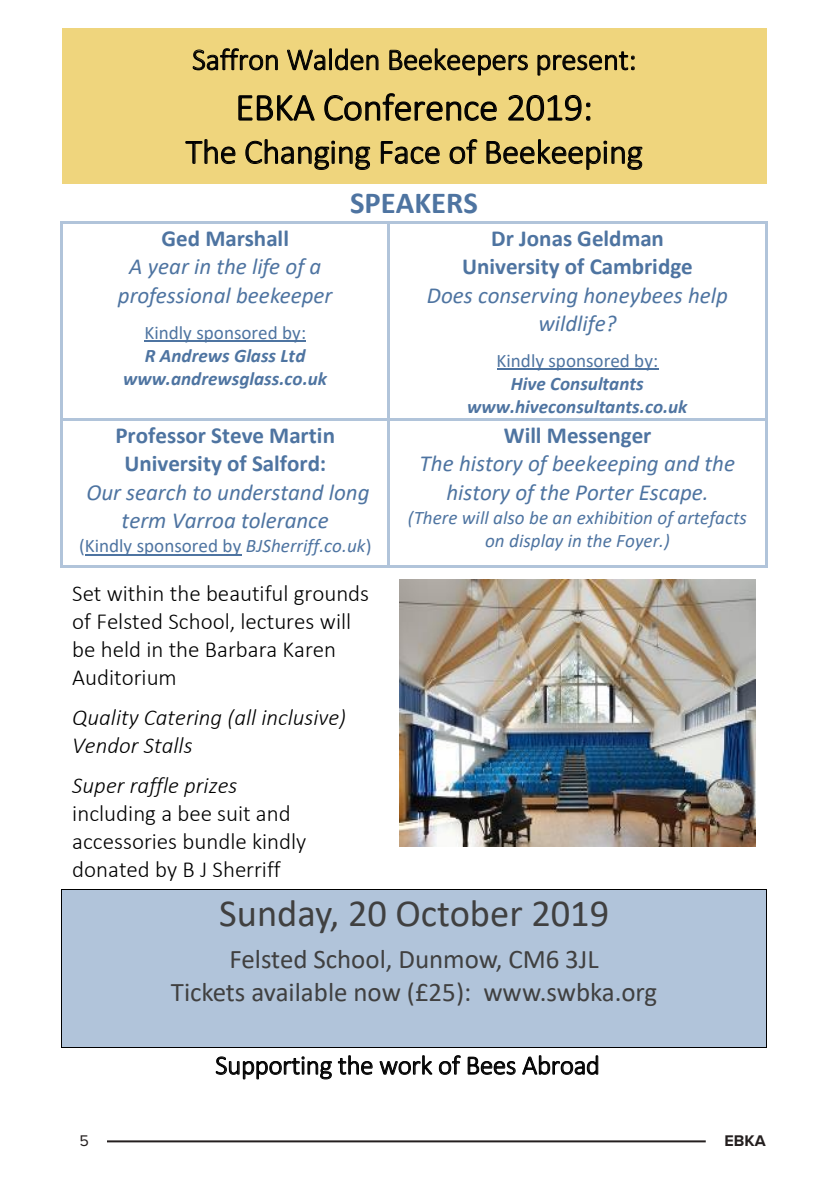
<style>
.page{position:relative;width:840px;height:1191px;background:#fff}
.page>*{position:absolute;margin:0;border:0;box-sizing:border-box;transform-origin:0 0}
.t1{font:38.4px "Calibri";color:#404040}
.t2{font:300 38.4px "Calibri";letter-spacing:-.01em;color:#000}
.t3{font:300 34.6px "Calibri";letter-spacing:-.01em;color:#000}
.t4{font:300 30.6px "Calibri";letter-spacing:-.005em;color:#000}
.t5{font:700 30.6px "Calibri";color:#4e74a1}
.t6{font:27px/32.6px "Calibri";color:#404040;text-align:center}
.t7{font:300 27px "Calibri";letter-spacing:-.005em;color:#000}
.t8{font:italic 23px/28px "Calibri";color:#4e74a1;text-align:center}
.t9{font:300 23px/28px "Calibri";color:#000}
.t10{font:700 23px/28px "Calibri";color:#4e74a1;text-align:center}
.t11{font:italic 300 23px/28px "Calibri";color:#000}
.t12{font:italic 700 19px/23.6px "Calibri";color:#4e74a1;text-align:center}
.t13{font:19px "Calibri";color:#4e74a1}
.t14{font:italic 19px/23.2px "Calibri";color:#4e74a1;text-align:center}
.t15{font:700 16px "Proxima Nova";color:#241f1f}
.t16{font:16px "Proxima Nova";color:#241f1f}
.s1{font-style:italic}
</style>
<div class="page">
<hr style="left:107px;top:1140px;width:598px;height:2px;background:#241f1f">
<div style="left:62px;top:29px;width:704px;height:155px;background:#efd57d"></div>
<svg style="left:192px;top:48px;width:86px;height:23px"></svg>
<svg style="left:287px;top:48px;width:91px;height:23px"></svg>
<svg style="left:389px;top:48px;width:139px;height:28px"></svg>
<svg style="left:537px;top:51px;width:97px;height:25px"></svg>
<svg style="left:238px;top:95px;width:77px;height:26px"></svg>
<svg style="left:324px;top:93px;width:173px;height:28px"></svg>
<svg style="left:508px;top:94px;width:83px;height:27px"></svg>
<svg style="left:185px;top:139px;width:51px;height:26px"></svg>
<svg style="left:245px;top:139px;width:126px;height:31px"></svg>
<svg style="left:380px;top:141px;width:60px;height:24px"></svg>
<svg style="left:449px;top:139px;width:28px;height:26px"></svg>
<svg style="left:486px;top:139px;width:157px;height:31px"></svg>
<hr style="left:144px;top:341px;width:162px;height:1px;background:#4e74a1">
<hr style="left:496px;top:369px;width:162px;height:1px;background:#4e74a1">
<svg style="left:60px;top:221px;width:6px;height:3px"></svg>
<hr style="left:66px;top:221px;width:321px;height:3px;background:#b1c4da">
<hr style="left:390px;top:221px;width:374px;height:3px;background:#b1c4da">
<hr style="left:60px;top:224px;width:3px;height:194px;background:#b1c4da">
<hr style="left:387px;top:224px;width:3px;height:194px;background:#b1c4da">
<hr style="left:764px;top:224px;width:3px;height:194px;background:#b1c4da">
<hr style="left:85px;top:554px;width:156px;height:1px;background:#4e74a1">
<hr style="left:63px;top:418px;width:324px;height:3px;background:#b1c4da">
<hr style="left:390px;top:418px;width:374px;height:3px;background:#b1c4da">
<hr style="left:60px;top:421px;width:3px;height:144px;background:#b1c4da">
<hr style="left:387px;top:421px;width:3px;height:144px;background:#b1c4da">
<hr style="left:764px;top:421px;width:3px;height:144px;background:#b1c4da">
<svg style="left:60px;top:565px;width:6px;height:2px"></svg>
<hr style="left:66px;top:565px;width:321px;height:2px;background:#b1c4da">
<svg style="left:387px;top:565px;width:6px;height:2px"></svg>
<hr style="left:393px;top:565px;width:371px;height:2px;background:#b1c4da">
<div style="left:62px;top:890px;width:703px;height:157px;background:#b1c4da"></div>
<hr style="left:63px;top:888px;width:325px;height:1px;background:#000">
<hr style="left:389px;top:888px;width:376px;height:1px;background:#000">
<hr style="left:61px;top:889px;width:1px;height:158px;background:#000">
<hr style="left:62px;top:1047px;width:703px;height:1px;background:#000">
<hr style="left:765px;top:889px;width:1px;height:158px;background:#000">
<svg style="left:215px;top:1055px;width:158px;height:24px"></svg>
<svg style="left:379px;top:1055px;width:53px;height:20px"></svg>
<svg style="left:438px;top:1055px;width:23px;height:20px"></svg>
<svg style="left:467px;top:1055px;width:131px;height:20px"></svg>
<img style="left:399px;top:579px;width:355px;height:267px">
<h3 class="t4" style="left:192px;top:40px;width:446px">Saffron Walden Beekeepers present:</h3>
<h1 class="t2" style="left:235px;top:83px;width:359px">EBKA Conference 2019:</h1>
<h2 class="t3" style="left:185px;top:130px;width:458px">The Changing Face of Beekeeping</h2>
<h3 class="t5" style="left:350px;top:181px;width:129px">SPEAKERS</h3>
<p class="t10" style="left:161px;top:224px;width:129px">Ged Marshall</p>
<p class="t8" style="left:118px;top:252px;width:216px">A year in the life of a professional beekeeper</p>
<p class="t13" style="left:144px;top:319px;width:163px">Kindly sponsored by:</p>
<p class="t12" style="left:123px;top:343px;width:205px">R Andrews Glass Ltd www.andrewsglass.co.uk</p>
<p class="t10" style="left:462px;top:224px;width:232px">Dr Jonas Geldman<br>University of Cambridge</p>
<p class="t8" style="left:426px;top:280px;width:302px">Does conserving honeybees help wildlife?</p>
<p class="t13" style="left:496px;top:347px;width:163px">Kindly sponsored by:</p>
<p class="t12" style="left:467px;top:371px;width:221px">Hive Consultants www.hiveconsultants.co.uk</p>
<p class="t10" style="left:115px;top:421px;width:221px">Professor Steve Martin<br>University of Salford:</p>
<p class="t8" style="left:86px;top:477px;width:284px">Our search to understand long term Varroa tolerance</p>
<p class="t13" style="left:79px;top:533px;width:294px">(Kindly sponsored by <span class="s1">BJSherriff.co.uk</span>)</p>
<p class="t10" style="left:503px;top:421px;width:149px">Will Messenger</p>
<p class="t8" style="left:419px;top:449px;width:317px">The history of beekeeping and the history of the Porter Escape.</p>
<p class="t14" style="left:407px;top:505px;width:340px">(There will also be an exhibition of artefacts on display in the Foyer.)</p>
<p class="t9" style="left:72px;top:579px;width:298px">Set within the beautiful grounds of Felsted School, lectures will be held in the Barbara Karen<br>Auditorium</p>
<p class="t11" style="left:72px;top:703px;width:275px">Quality Catering (all inclusive)<br>Vendor Stalls</p>
<p class="t11" style="left:72px;top:771px;width:166px">Super raffle prizes</p>
<p class="t9" style="left:72px;top:799px;width:235px">including a bee suit and accessories bundle kindly donated by B J Sherriff</p>
<h1 class="t1" style="left:219px;top:886px;width:391px">Sunday, 20 October 2019</h1>
<p class="t6" style="left:171px;top:942px;width:487px">Felsted School, Dunmow, CM6 3JL<br>Tickets available now (£25): www.swbka.org</p>
<p class="t7" style="left:215px;top:1048px;width:386px">Supporting the work of Bees Abroad</p>
<p class="t16" style="left:79px;top:1128px;width:11px">5</p>
<p class="t15" style="left:724px;top:1128px;width:43px">EBKA</p>
</div>
